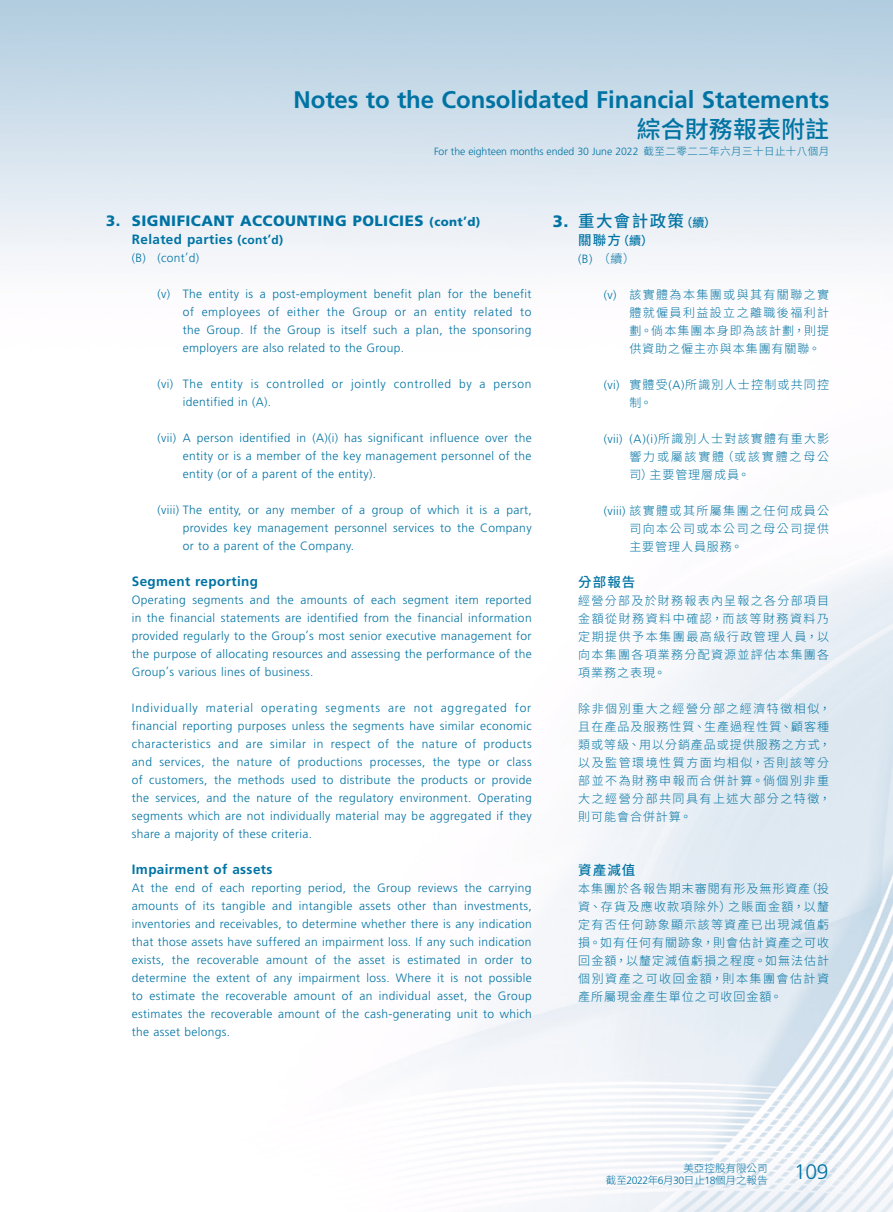
<style>
.page{position:relative;width:893px;height:1212px;background:#fff}
.page>*{position:absolute;margin:0;border:0;box-sizing:border-box;transform-origin:0 0}
.t1{font:700 24px "Frutiger LT Std";color:#0073a3}
.t2{font:500 24px "Source Han Sans TC";letter-spacing:.005em;color:#0073a3}
.t3{font:300 21px "Frutiger LT Std";color:#0073a3}
.C_Heading_1{font:500 16.5px "Source Han Sans TC";letter-spacing:.08em;color:#0073a3}
.Heading_1{font:900 15px "Frutiger LT Std";letter-spacing:.03em;color:#0073a3}
.Heading_2{font:700 13.5px "Frutiger LT Std";letter-spacing:.03em;color:#0073a3}
.C_Heading_2{font:500 13.5px "Source Han Sans TC";letter-spacing:.08em;color:#0073a3}
.Body_Text{font:300 12px/18px "Frutiger LT Std";letter-spacing:.03em;color:#0073a3;text-align:justify}
.C_Body_Text{font:300 12px/18px "Source Han Sans TC";letter-spacing:.12em;color:#0073a3;text-align:justify}
.Body_Text-2{font:300 12px/18px "Frutiger LT Std";letter-spacing:.06em;color:#0073a3}
.C_Body_Text-2{font:300 12px/18px "Source Han Sans TC";letter-spacing:.1em;color:#0073a3}
.C_Body_Text-3{font:300 12px "Frutiger LT Std";color:#0073a3}
.t4{font:300 10.5px "Frutiger LT Std";letter-spacing:-.005em;color:#0073a3}
.t5{font:300 10.5px/12.8px "Source Han Sans TC";letter-spacing:.005em;color:#0073a3;text-align:right}
.s1{font-family:"Source Han Sans TC"}
.s2{font-size:12px}
.s3{font-family:"Frutiger LT Std";font-weight:900}
.s4{font-family:"Frutiger LT Std"}
</style>
<div class="page">
<img style="left:0;top:0;width:893px;height:1212px">
<h1 class="t1" style="left:293px;top:85px;width:537px">Notes to the Consolidated Financial Statements</h1>
<h1 class="t2" style="left:637px;top:115px;width:194px">綜合財務報表附註</h1>
<p class="t4" style="left:434px;top:145px;width:397px">For the eighteen months ended 30 June 2022 <span class="s1">截至二零二二年六月三十日止十八個月</span></p>
<p class="Heading_1" style="left:106px;top:211px;width:376px">3. SIGNIFICANT ACCOUNTING POLICIES <span class="s2">(cont’d)</span></p>
<p class="Heading_2" style="left:132px;top:231px;width:153px">Related parties <span class="s2">(cont’d)</span></p>
<p class="Body_Text" style="left:132px;top:249px;width:69px">(B) (cont’d)</p>
<p class="Body_Text" style="left:183px;top:285px;width:350px;text-indent:-26px">(v) The entity is a post-employment benefit plan for the benefit of employees of either the Group or an entity related to the Group. If the Group is itself such a plan, the sponsoring employers are also related to the Group.</p>
<p class="Body_Text-2" style="left:183px;top:375px;width:350px;text-indent:-26px">(vi) The entity is controlled or jointly controlled by a person identified in (A).</p>
<p class="Body_Text" style="left:183px;top:429px;width:350px;text-indent:-26px">(vii) A person identified in (A)(i) has significant influence over the entity or is a member of the key management personnel of the entity (or of a parent of the entity).</p>
<p class="Body_Text" style="left:183px;top:501px;width:350px;text-indent:-26px">(viii) The entity, or any member of a group of which it is a part, provides key management personnel services to the Company or to a parent of the Company.</p>
<p class="Heading_2" style="left:132px;top:573px;width:128px">Segment reporting</p>
<p class="Body_Text" style="left:132px;top:591px;width:401px">Operating segments and the amounts of each segment item reported in the financial statements are identified from the financial information provided regularly to the Group’s most senior executive management for the purpose of allocating resources and assessing the performance of the Group’s various lines of business.</p>
<p class="Body_Text" style="left:132px;top:699px;width:401px">Individually material operating segments are not aggregated for financial reporting purposes unless the segments have similar economic characteristics and are similar in respect of the nature of products and services, the nature of productions processes, the type or class of customers, the methods used to distribute the products or provide the services, and the nature of the regulatory environment. Operating segments which are not individually material may be aggregated if they share a majority of these criteria.</p>
<p class="Heading_2" style="left:132px;top:861px;width:142px">Impairment of assets</p>
<p class="Body_Text" style="left:132px;top:879px;width:401px">At the end of each reporting period, the Group reviews the carrying amounts of its tangible and intangible assets other than investments, inventories and receivables, to determine whether there is any indication that those assets have suffered an impairment loss. If any such indication exists, the recoverable amount of the asset is estimated in order to determine the extent of any impairment loss. Where it is not possible to estimate the recoverable amount of an individual asset, the Group estimates the recoverable amount of the cash-generating unit to which the asset belongs.</p>
<p class="C_Heading_1" style="left:553px;top:212px;width:165px"><span class="s3">3.</span> 重大會計政策<span class="s2">（續）</span></p>
<p class="C_Heading_2" style="left:578px;top:233px;width:76px">關聯方<span class="s2">（續）</span></p>
<p class="C_Body_Text-3" style="left:578px;top:252px;width:58px">(B) <span class="s1">（續）</span></p>
<p class="C_Body_Text" style="left:629px;top:286px;width:201px;text-indent:-26px"><span class="s4">(v)</span> 該實體為本集團或與其有關聯之實體就僱員利益設立之離職後福利計劃。倘本集團本身即為該計劃，則提供資助之僱主亦與本集團有關聯。</p>
<p class="C_Body_Text-2" style="left:629px;top:376px;width:201px;text-indent:-26px"><span class="s4">(vi)</span> 實體受<span class="s4">(A)</span>所識別人士控制或共同控制。</p>
<p class="C_Body_Text" style="left:629px;top:430px;width:201px;text-indent:-26px"><span class="s4">(vii) (A)(i)</span>所識別人士對該實體有重大影響力或屬該實體（或該實體之母公司）主要管理層成員。</p>
<p class="C_Body_Text" style="left:629px;top:502px;width:201px;text-indent:-26px"><span class="s4">(viii)</span> 該實體或其所屬集團之任何成員公司向本公司或本公司之母公司提供主要管理人員服務。</p>
<p class="C_Heading_2" style="left:578px;top:575px;width:59px">分部報告</p>
<p class="C_Body_Text" style="left:578px;top:592px;width:252px">經營分部及於財務報表內呈報之各分部項目金額從財務資料中確認，而該等財務資料乃定期提供予本集團最高級行政管理人員，以向本集團各項業務分配資源並評估本集團各項業務之表現。</p>
<p class="C_Body_Text" style="left:578px;top:700px;width:254px;text-align:left">除非個別重大之經營分部之經濟特徵相似，且在產品及服務性質、生產過程性質、顧客種類或等級、用以分銷產品或提供服務之方式，以及監管環境性質方面均相似，否則該等分部並不為財務申報而合併計算。倘個別非重大之經營分部共同具有上述大部分之特徵，則可能會合併計算。</p>
<p class="C_Heading_2" style="left:578px;top:863px;width:59px">資產減值</p>
<p class="C_Body_Text" style="left:578px;top:880px;width:252px">本集團於各報告期末審閱有形及無形資產（投資、存貨及應收款項除外）之賬面金額，以釐定有否任何跡象顯示該等資產已出現減值虧損。如有任何有關跡象，則會估計資產之可收回金額，以釐定減值虧損之程度。如無法估計個別資產之可收回金額，則本集團會估計資產所屬現金產生單位之可收回金額。</p>
<p class="t5" style="left:606px;top:1161px;width:163px">美亞控股有限公司<br>截至<span class="s4">2022</span>年<span class="s4">6</span>月<span class="s4">30</span>日止<span class="s4">18</span>個月之報告</p>
<h2 class="t3" style="left:794px;top:1160px;width:36px">109</h2>
</div>
